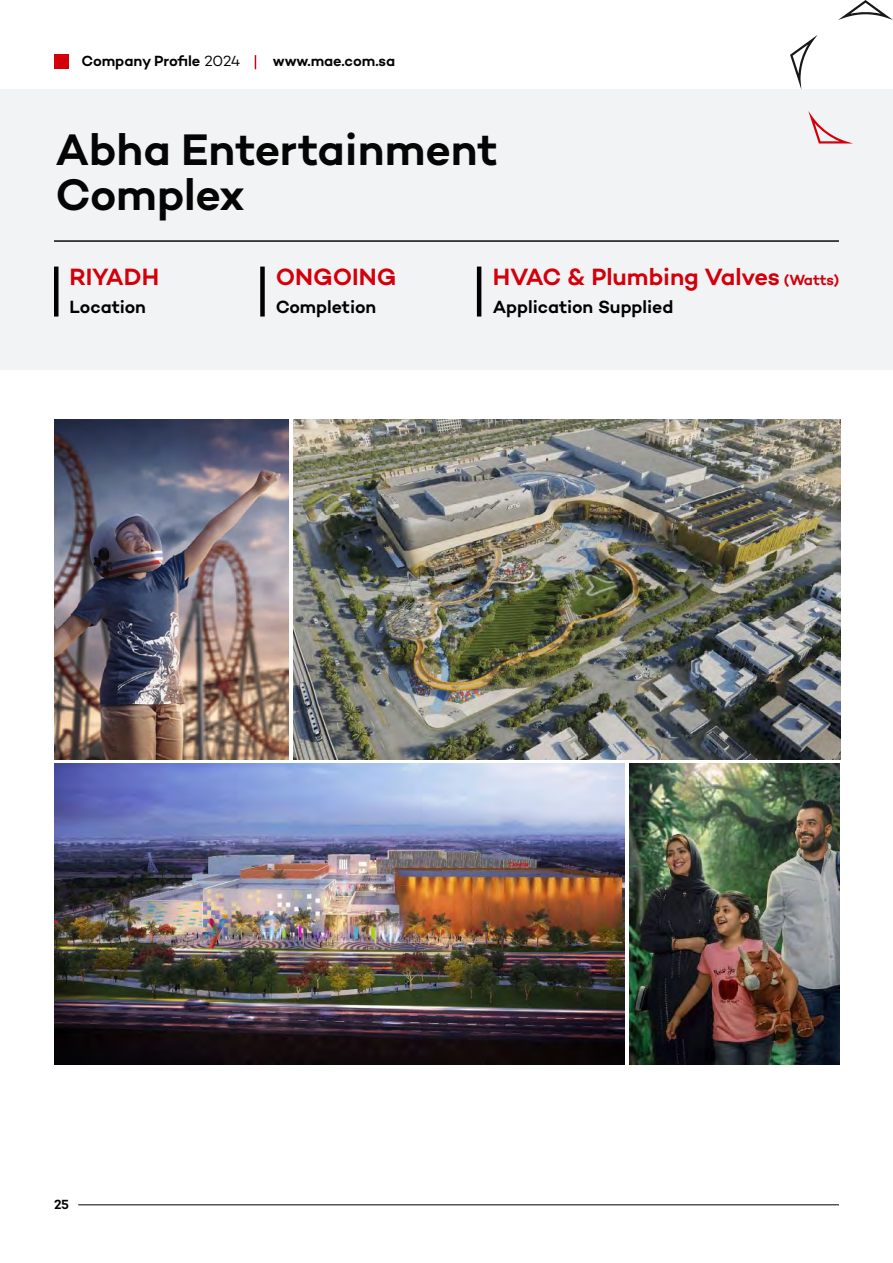
<style>
.page{position:relative;width:893px;height:1263px;background:#fff}
.page>*{position:absolute;margin:0;border:0;box-sizing:border-box;transform-origin:0 0}
.t1{font:600 45px/45px "Campton";letter-spacing:-.005em;color:#050505}
.t2{font:600 24px "Campton";color:#d3000c}
.t3{font:600 18px "Campton";color:#000}
.t4{font:600 15px "Campton";letter-spacing:-.005em;color:#000}
.t5{font:600 15px "Campton";color:#050505}
.t6{font:600 13.5px "Campton";color:#000}
.s1{font-weight:400}
.s2{font-size:15px}
</style>
<div class="page">
<div style="left:54px;top:54px;width:15px;height:15px;background:#d3000c"></div>
<svg style="left:255px;top:55px;width:1px;height:14px"></svg>
<hr style="left:78px;top:1204px;width:761px;height:1px;background:#000">
<hr style="left:0;top:89px;width:1px;height:281px;background:#f2f3f4">
<div style="left:1px;top:89px;width:892px;height:281px;background:#f2f3f4"></div>
<img style="left:293px;top:419px;width:547px;height:340px">
<img style="left:54px;top:419px;width:235px;height:340px">
<img style="left:629px;top:764px;width:210px;height:300px">
<img style="left:54px;top:764px;width:570px;height:300px">
<hr style="left:54px;top:240px;width:785px;height:2px;background:#0c0c0c">
<hr style="left:54px;top:267px;width:4px;height:49px;background:#000">
<div style="left:260px;top:267px;width:5px;height:49px;background:#000"></div>
<svg style="left:808px;top:111px;width:45px;height:33px"></svg>
<svg style="left:790px;top:35px;width:28px;height:55px"></svg>
<svg style="left:838px;top:0;width:55px;height:20px"></svg>
<hr style="left:477px;top:267px;width:4px;height:49px;background:#000">
<p class="t4" style="left:81px;top:51px;width:160px">Company Profile <span class="s1">2024</span></p>
<p class="t5" style="left:273px;top:51px;width:124px">www.mae.com.sa</p>
<h1 class="t1" style="left:55px;top:127px;width:444px">Abha Entertainment<br>Complex</h1>
<p class="t2" style="left:69px;top:262px;width:91px">RIYADH</p>
<p class="t2" style="left:276px;top:262px;width:122px">ONGOING</p>
<p class="t2" style="left:493px;top:262px;width:348px">HVAC &amp; Plumbing Valves <span class="s2">(Watts)</span></p>
<p class="t3" style="left:69px;top:296px;width:78px">Location</p>
<p class="t3" style="left:276px;top:296px;width:102px">Completion</p>
<p class="t3" style="left:493px;top:296px;width:182px">Application Supplied</p>
<p class="t6" style="left:54px;top:1196px;width:17px">25</p>
</div>
